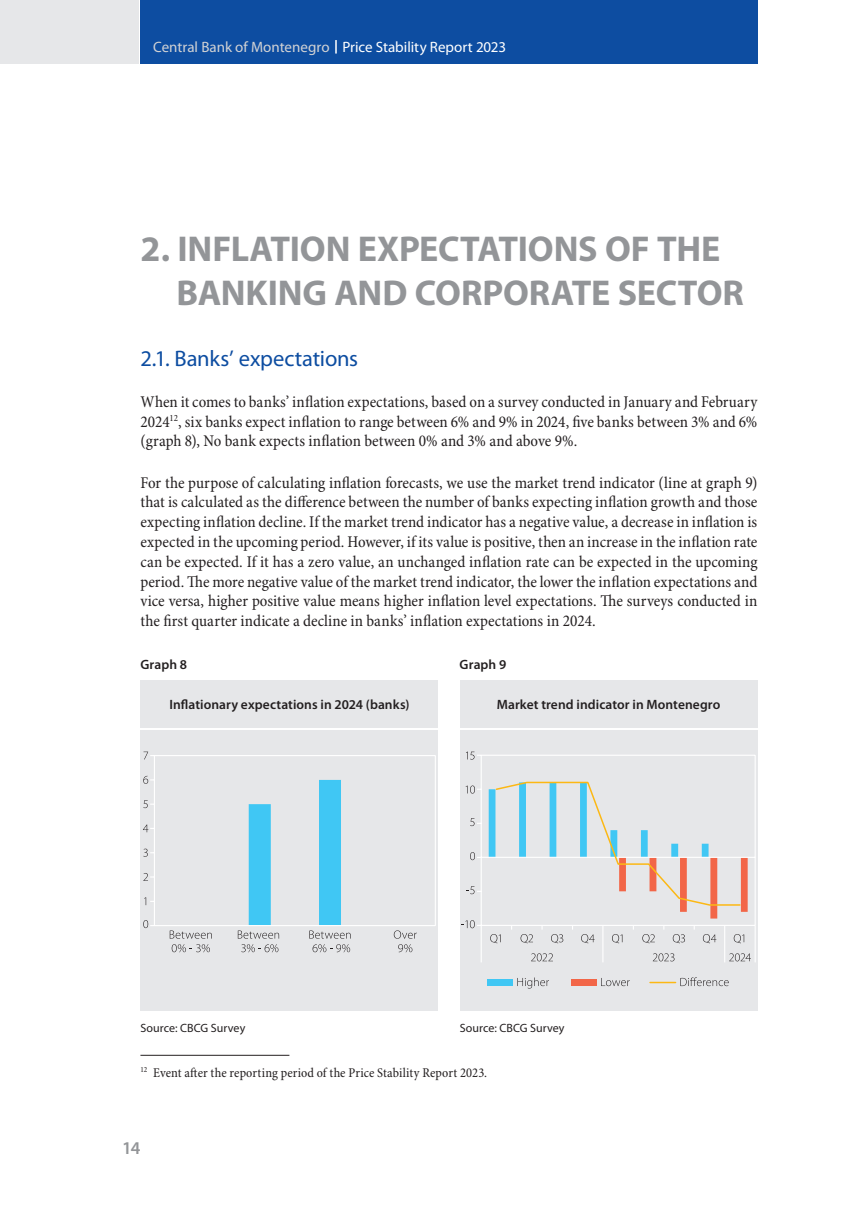
<style>
.page{position:relative;width:864px;height:1217px;background:#fff}
.page>*{position:absolute;margin:0;border:0;box-sizing:border-box;transform-origin:0 0}
.t1{font:700 36px/43.2px "Myriad Pro";letter-spacing:-.005em;color:#939598}
.t2{font:22.5px "Myriad Pro";letter-spacing:-.005em;color:#0d4da1}
.t3{font:600 18px "Myriad Pro";color:#939598}
.t4{font:condensed 16.5px/19.8px "Minion Pro";letter-spacing:.005em;color:#231f20;text-align:justify}
.t5{font:15px "Myriad Pro";color:#fff}
.t6{font:600 13.5px "Myriad Pro";letter-spacing:.005em;color:#231f20}
.t7{font:condensed 13.5px "Minion Pro";letter-spacing:.01em;color:#231f20}
.t8{font:12px "Myriad Pro";letter-spacing:.005em;color:#231f20}
.s1{color:#d1d2d4}
</style>
<div class="page">
<div style="left:0;top:0;width:138px;height:64px;background:#e6e7e9"></div>
<div style="left:140px;top:0;width:617px;height:64px;background:#0d4da1"></div>
<svg style="left:335px;top:40px;width:1px;height:14px"></svg>
<hr style="left:140px;top:1054px;width:149px;height:1px;background:#231f20">
<div style="left:140px;top:729px;width:298px;height:281px;background:#e6e7e9"></div>
<div style="left:459px;top:729px;width:298px;height:281px;background:#e6e7e9"></div>
<div style="left:140px;top:680px;width:298px;height:47px;background:#e6e7e9"></div>
<div style="left:459px;top:680px;width:298px;height:47px;background:#e6e7e9"></div>
<hr style="left:154px;top:755px;width:1px;height:170px;background:#fff">
<hr style="left:434px;top:755px;width:1px;height:170px;background:#fff">
<hr style="left:154px;top:924px;width:281px;height:1px;background:#fff">
<hr style="left:154px;top:754px;width:281px;height:2px;background:#fff">
<svg style="left:143px;top:920px;width:11px;height:7px"></svg>
<svg style="left:144px;top:897px;width:10px;height:7px"></svg>
<svg style="left:143px;top:873px;width:11px;height:7px"></svg>
<svg style="left:143px;top:848px;width:11px;height:8px"></svg>
<svg style="left:143px;top:824px;width:11px;height:8px"></svg>
<svg style="left:143px;top:800px;width:11px;height:8px"></svg>
<svg style="left:143px;top:775px;width:11px;height:8px"></svg>
<svg style="left:143px;top:751px;width:11px;height:8px"></svg>
<svg style="left:170px;top:930px;width:42px;height:22px"></svg>
<svg style="left:238px;top:779px;width:112px;height:173px"></svg>
<svg style="left:393px;top:930px;width:23px;height:22px"></svg>
<hr style="left:480px;top:755px;width:1px;height:170px;background:#fff">
<hr style="left:754px;top:755px;width:1px;height:170px;background:#fff">
<hr style="left:481px;top:856px;width:273px;height:1px;background:#fff">
<hr style="left:481px;top:754px;width:273px;height:1px;background:#fff">
<hr style="left:481px;top:924px;width:273px;height:1px;background:#fff">
<svg style="left:488px;top:781px;width:259px;height:137px"></svg>
<svg style="left:461px;top:919px;width:20px;height:9px"></svg>
<svg style="left:466px;top:886px;width:15px;height:8px"></svg>
<svg style="left:470px;top:851px;width:11px;height:9px"></svg>
<svg style="left:470px;top:818px;width:11px;height:8px"></svg>
<svg style="left:465px;top:785px;width:16px;height:8px"></svg>
<svg style="left:466px;top:751px;width:15px;height:8px"></svg>
<svg style="left:490px;top:934px;width:10px;height:9px"></svg>
<svg style="left:520px;top:934px;width:13px;height:9px"></svg>
<svg style="left:551px;top:934px;width:12px;height:9px"></svg>
<svg style="left:581px;top:934px;width:13px;height:9px"></svg>
<svg style="left:612px;top:934px;width:10px;height:9px"></svg>
<svg style="left:642px;top:934px;width:12px;height:9px"></svg>
<svg style="left:672px;top:934px;width:12px;height:9px"></svg>
<svg style="left:702px;top:934px;width:14px;height:9px"></svg>
<svg style="left:733px;top:934px;width:11px;height:9px"></svg>
<svg style="left:531px;top:953px;width:21px;height:8px"></svg>
<svg style="left:653px;top:953px;width:21px;height:8px"></svg>
<svg style="left:729px;top:953px;width:21px;height:8px"></svg>
<div style="left:487px;top:979px;width:25px;height:6px;background:#40c7f4"></div>
<svg style="left:517px;top:977px;width:31px;height:11px"></svg>
<div style="left:570px;top:979px;width:26px;height:6px;background:#f26648"></div>
<svg style="left:601px;top:978px;width:28px;height:7px"></svg>
<hr style="left:649px;top:981px;width:26px;height:2px;background:#fcb814">
<svg style="left:680px;top:977px;width:48px;height:8px"></svg>
<hr style="left:754px;top:925px;width:1px;height:37px;background:#fff">
<hr style="left:723px;top:925px;width:2px;height:37px;background:#fff">
<hr style="left:602px;top:925px;width:1px;height:37px;background:#fff">
<hr style="left:480px;top:925px;width:1px;height:37px;background:#fff">
<p class="t5" style="left:153px;top:38px;width:354px"><span class="s1">Central Bank of Montenegro</span> Price Stability Report 2023</p>
<h1 class="t1" style="left:176px;top:226px;width:568px;text-indent:-36px">2. INFLATION EXPECTATIONS OF THE<br>BANKING AND CORPORATE SECTOR</h1>
<h2 class="t2" style="left:140px;top:344px;width:219px">2.1. Banks’ expectations</h2>
<p class="t4" style="left:140px;top:392px;width:618px">When it comes to banks’ inflation expectations, based on a survey conducted in January and February 2024<sup>12</sup>, six banks expect inflation to range between 6% and 9% in 2024, five banks between 3% and 6% (graph 8), No bank expects inflation between 0% and 3% and above 9%.</p>
<p class="t4" style="left:140px;top:473px;width:618px">For the purpose of calculating inflation forecasts, we use the market trend indicator (line at graph 9) that is calculated as the difference between the number of banks expecting inflation growth and those expecting inflation decline. If the market trend indicator has a negative value, a decrease in inflation is expected in the upcoming period. However, if its value is positive, then an increase in the inflation rate can be expected. If it has a zero value, an unchanged inflation rate can be expected in the upcoming period. The more negative value of the market trend indicator, the lower the inflation expectations and vice versa, higher positive value means higher inflation level expectations. The surveys conducted in the first quarter indicate a decline in banks’ inflation expectations in 2024.</p>
<p class="t6" style="left:140px;top:656px;width:48px">Graph 8</p>
<p class="t6" style="left:459px;top:656px;width:48px">Graph 9</p>
<p class="t6" style="left:169px;top:696px;width:241px">Inflationary expectations in 2024 (banks)</p>
<p class="t6" style="left:496px;top:696px;width:225px">Market trend indicator in Montenegro</p>
<p class="t8" style="left:140px;top:1020px;width:106px">Source: CBCG Survey</p>
<p class="t8" style="left:459px;top:1020px;width:106px">Source: CBCG Survey</p>
<p class="t7" style="left:140px;top:1063px;width:348px"><sup>12</sup> Event after the reporting period of the Price Stability Report 2023.</p>
<p class="t3" style="left:122px;top:1136px;width:20px">14</p>
</div>
